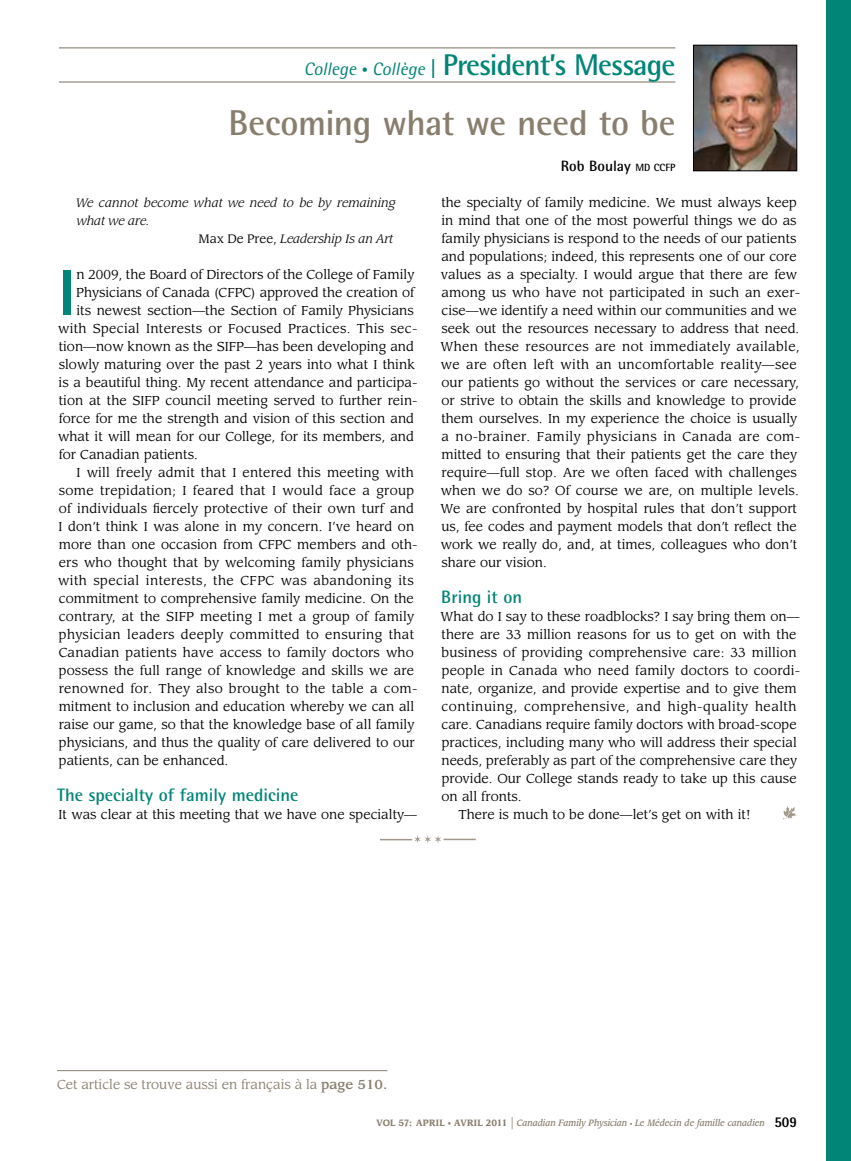
<style>
.page{position:relative;width:851px;height:1161px;background:#fff}
.page>*{position:absolute;margin:0;border:0;box-sizing:border-box;transform-origin:0 0}
.t1{font:700 64.95px "Rotis Semi Sans Std";color:#008576}
.t2{font:700 36px "Rotis Semi Sans Std";letter-spacing:-.015em;color:#887e6e}
.t3{font:700 30px "Rotis Semi Sans Std";letter-spacing:-.03em;color:#008576}
.t4{font:700 18px "Rotis Semi Sans Std";color:#008576}
.t5{font:700 15px "Rotis Semi Sans Std";color:#000}
.t6{font:12.75px/18px "Leawood Std";color:#000}
.t7{font:12.75px "Leawood Std";letter-spacing:.025em;color:#000}
.t8{font:12.75px "Leawood Std";letter-spacing:.035em;color:#000}
.t9{font:12.75px "Leawood Std";color:#887e6e}
.t10{font:12.75px "Leawood Std";letter-spacing:.03em;color:#000}
.t11{font:12.75px "Leawood Std";letter-spacing:.02em;color:#000}
.t12{font:italic 12px "Leawood Std";letter-spacing:.01em;color:#000}
.t13{font:italic 500 9px "Leawood Std";color:#887e6e;scale:.9 1}
.s1{font-weight:400;font-style:italic;font-size:18px}
.s2{font-weight:400;font-style:italic;font-size:12px}
.s3{font-size:21px}
.s4{font-size:10.5px}
.s5{font-style:normal}
.s6{font-weight:500}
.s7{font-weight:700;font-style:normal}
.s8{font-weight:700;font-style:normal;font-size:7.5px}
.s9{font-weight:400;font-style:normal;font-size:15px}
.s10{font-style:normal;font-size:6px}
.s11{font-family:"Rotis Semi Sans Std";font-weight:800;font-style:normal;font-size:15px;color:#000}
</style>
<div class="page">
<div style="left:826px;top:0;width:24px;height:1161px;background:#008576"></div>
<hr style="left:59px;top:47px;width:616px;height:1px;background:#887e6e">
<hr style="left:59px;top:81px;width:616px;height:2px;background:#887e6e">
<img style="left:695px;top:47px;width:99px;height:122px">
<div style="left:693px;top:45px;width:103px;height:126px;border:1px solid #000"></div>
<hr style="left:57px;top:1070px;width:330px;height:1px;background:#887e6e">
<svg style="left:783px;top:806px;width:14px;height:13px"></svg>
<svg style="left:414px;top:835px;width:27px;height:8px"></svg>
<hr style="left:380px;top:839px;width:32px;height:1px;background:#a2988a">
<hr style="left:443px;top:839px;width:32px;height:1px;background:#a2988a">
<h3 class="t3" style="left:304px;top:47px;width:373px"><span class="s1">College</span> <span class="s2">•</span> <span class="s1">Collège</span> <span class="s3">|</span> President’s Message</h3>
<h2 class="t2" style="left:228px;top:101px;width:448px">Becoming what we need to be</h2>
<p class="t5" style="left:561px;top:157px;width:116px">Rob Boulay <span class="s4">MD CCFP</span></p>
<p class="t12" style="left:76px;top:195px;width:321px">We cannot become what we need to be by remaining</p>
<p class="t12" style="left:77px;top:213px;width:75px">what we are.</p>
<p class="t12" style="left:198px;top:231px;width:196px"><span class="s5">Max De Pree,</span> Leadership Is an Art</p>
<p class="t6" style="left:440px;top:194px;width:361px">the specialty of family medicine. We must always keep in mind that one of the most powerful things we do as family physicians is respond to the needs of our patients and populations; indeed, this represents one of our core values as a specialty. I would argue that there are few among us who have not participated in such an exer&shy;cise—we identify a need within our communities and we seek out the resources necessary to address that need.<br>When these resources are not immediately available, we are often left with an uncomfortable reality—see our patients go without the services or care necessary, or strive to obtain the skills and knowledge to provide them ourselves. In my experience the choice is usually a no-brainer. Family physicians in Canada are com&shy;mitted to ensuring that their patients get the care they require—full stop. Are we often faced with challenges when we do so? Of course we are, on multiple levels.<br>We are confronted by hospital rules that don’t support us, fee codes and payment models that don’t reflect the work we really do, and, at times, colleagues who don’t share our vision.</p>
<h3 class="t4" style="left:441px;top:586px;width:82px">Bring it on</h3>
<p class="t6" style="left:440px;top:608px;width:360px">What do I say to these roadblocks? I say bring them on—</p>
<p class="t6" style="left:441px;top:626px;width:356px">there are 33 million reasons for us to get on with the</p>
<p class="t6" style="left:441px;top:644px;width:356px">business of providing comprehensive care: 33 million</p>
<p class="t6" style="left:441px;top:662px;width:360px">people in Canada who need family doctors to coordi-</p>
<p class="t6" style="left:441px;top:680px;width:357px">nate, organize, and provide expertise and to give them</p>
<p class="t8" style="left:441px;top:699px;width:356px">continuing, comprehensive, and high-quality health</p>
<p class="t6" style="left:441px;top:716px;width:356px">care. Canadians require family doctors with broad-scope</p>
<p class="t6" style="left:441px;top:734px;width:357px">practices, including many who will address their special</p>
<p class="t6" style="left:441px;top:752px;width:357px">needs, preferably as part of the comprehensive care they</p>
<p class="t6" style="left:441px;top:770px;width:356px">provide. Our College stands ready to take up this cause</p>
<p class="t6" style="left:441px;top:788px;width:82px">on all fronts.</p>
<p class="t6" style="left:458px;top:806px;width:294px">There is much to be done—let’s get on with it!</p>
<h1 class="t1" style="left:58px;top:253px;width:20px">I</h1>
<p class="t6" style="left:76px;top:266px;width:339px">n 2009, the Board of Directors of the College of Family</p>
<p class="t6" style="left:76px;top:284px;width:339px">Physicians of Canada (CFPC) approved the creation of</p>
<p class="t6" style="left:76px;top:302px;width:339px">its newest section—the Section of Family Physicians</p>
<p class="t7" style="left:58px;top:321px;width:361px">with Special Interests or Focused Practices. This sec-</p>
<p class="t6" style="left:59px;top:338px;width:357px">tion—now known as the SIFP—has been developing and</p>
<p class="t6" style="left:59px;top:356px;width:357px">slowly maturing over the past 2 years into what I think</p>
<p class="t6" style="left:59px;top:374px;width:360px">is a beautiful thing. My recent attendance and participa-</p>
<p class="t6" style="left:59px;top:392px;width:360px">tion at the SIFP council meeting served to further rein-</p>
<p class="t6" style="left:59px;top:410px;width:357px">force for me the strength and vision of this section and</p>
<p class="t6" style="left:58px;top:428px;width:357px">what it will mean for our College, for its members, and</p>
<p class="t6" style="left:59px;top:446px;width:141px">for Canadian patients.</p>
<p class="t6" style="left:77px;top:464px;width:339px">I will freely admit that I entered this meeting with</p>
<p class="t7" style="left:59px;top:483px;width:357px">some trepidation; I feared that I would face a group</p>
<p class="t6" style="left:59px;top:500px;width:357px">of individuals fiercely protective of their own turf and</p>
<p class="t6" style="left:58px;top:518px;width:357px">I don’t think I was alone in my concern. I’ve heard on</p>
<p class="t6" style="left:59px;top:536px;width:360px">more than one occasion from CFPC members and oth-</p>
<p class="t6" style="left:59px;top:554px;width:356px">ers who thought that by welcoming family physicians</p>
<p class="t10" style="left:58px;top:573px;width:357px">with special interests, the CFPC was abandoning its</p>
<p class="t6" style="left:59px;top:590px;width:356px">commitment to comprehensive family medicine. On the</p>
<p class="t6" style="left:59px;top:608px;width:356px">contrary, at the SIFP meeting I met a group of family</p>
<p class="t7" style="left:59px;top:627px;width:357px">physician leaders deeply committed to ensuring that</p>
<p class="t6" style="left:59px;top:644px;width:356px">Canadian patients have access to family doctors who</p>
<p class="t6" style="left:59px;top:662px;width:356px">possess the full range of knowledge and skills we are</p>
<p class="t11" style="left:59px;top:681px;width:360px">renowned for. They also brought to the table a com-</p>
<p class="t6" style="left:59px;top:698px;width:357px">mitment to inclusion and education whereby we can all</p>
<p class="t6" style="left:59px;top:716px;width:357px">raise our game, so that the knowledge base of all family</p>
<p class="t6" style="left:59px;top:734px;width:357px">physicians, and thus the quality of care delivered to our</p>
<p class="t6" style="left:59px;top:752px;width:171px">patients, can be enhanced.</p>
<h3 class="t4" style="left:57px;top:784px;width:243px">The specialty of family medicine</h3>
<p class="t6" style="left:59px;top:806px;width:360px">It was clear at this meeting that we have one specialty—</p>
<p class="t9" style="left:57px;top:1077px;width:332px">Cet article se trouve aussi en français à la <span class="s6">page 510.</span></p>
<p class="t13" style="left:376px;top:1118px;width:468px"><span class="s7">VOL 57: APRIL</span> <span class="s8">•</span> <span class="s7">AVRIL 2011</span> <span class="s9">|</span> Canadian Family Physician <span class="s10">•</span> Le Médecin de famille canadien <span class="s11">509</span></p>
</div>
